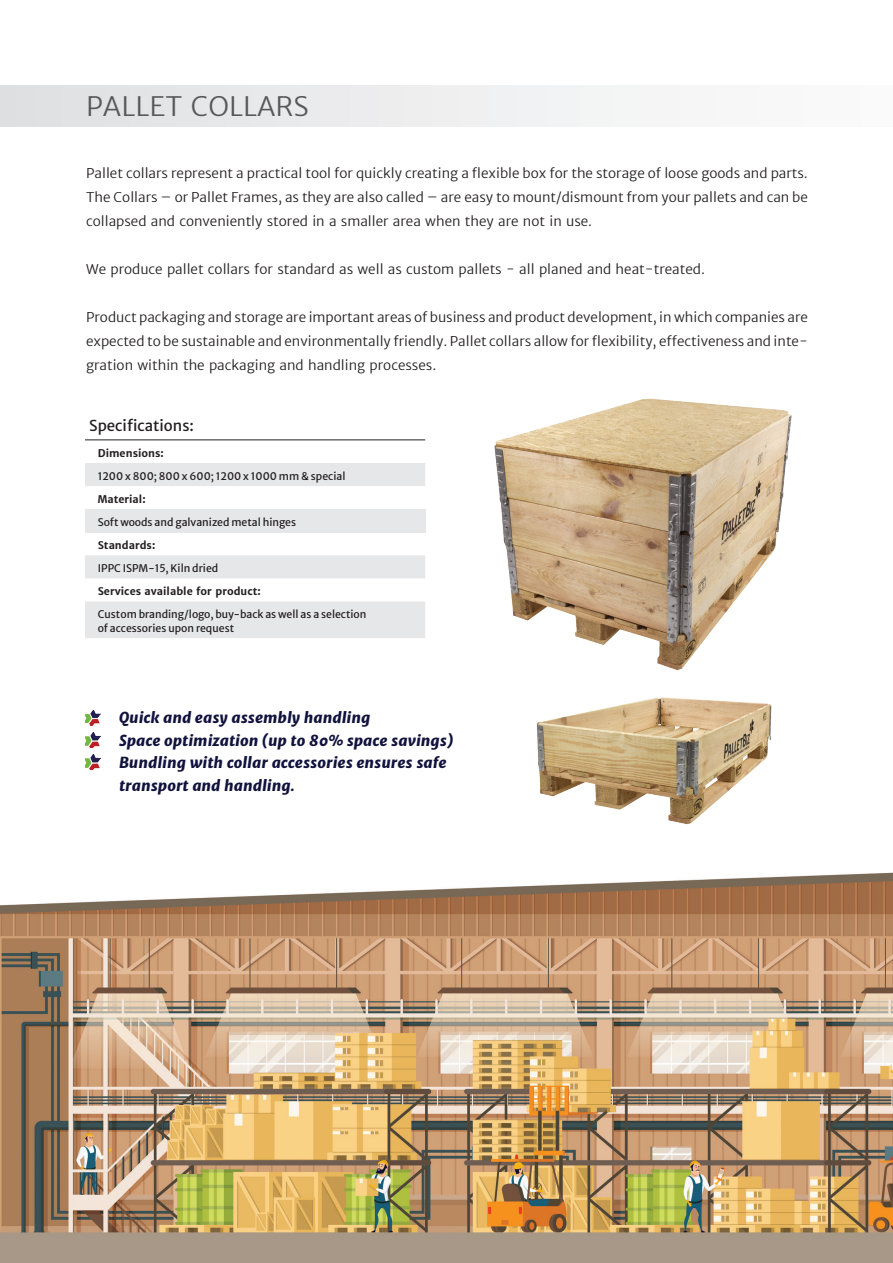
<style>
.page{position:relative;width:893px;height:1263px;background:#fff}
.page>*{position:absolute;margin:0;border:0;box-sizing:border-box;transform-origin:0 0}
.t1{font:300 27px "Merriweather Sans";color:#57585a}
.t2{font:italic 15px/22.5px "Merriweather Sans Extra Bld";color:#11123d}
.t3{font:15px "Merriweather Sans";color:#231f20}
.t4{font:300 13.5px/24px "Merriweather Sans";color:#231f20;text-align:justify}
.t5{font:10.5px/13.5px "Merriweather Sans";color:#231f20}
.t6{font:700 10.5px "Merriweather Sans";color:#231f20}
</style>
<div class="page">
<img style="left:0;top:872px;width:893px;height:391px">
<div style="left:0;top:85px;width:893px;height:41px;background:linear-gradient(to right,#dfe0e2,#fcfcfc)"></div>
<img style="left:494px;top:398px;width:298px;height:265px">
<svg style="left:85px;top:463px;width:340px;height:175px;fill:#e6e7e9"></svg>
<div style="left:85px;top:509px;width:340px;height:23px;background:#e6e7e9"></div>
<hr style="left:85px;top:439px;width:340px;height:1px;background:#231f20">
<img style="left:85px;top:710px;width:15px;height:15px">
<img style="left:85px;top:732px;width:15px;height:15px">
<img style="left:85px;top:754px;width:15px;height:16px">
<img style="left:536px;top:663px;width:236px;height:162px">
<h1 class="t1" style="left:86px;top:90px;width:224px">PALLET COLLARS</h1>
<p class="t4" style="left:86px;top:161px;width:723px">Pallet collars represent a practical tool for quickly creating a flexible box for the storage of loose goods and parts.<br>The Collars – or Pallet Frames, as they are also called – are easy to mount/dismount from your pallets and can be collapsed and conveniently stored in a smaller area when they are not in use.</p>
<p class="t4" style="left:86px;top:257px;width:620px">We produce pallet collars for standard as well as custom pallets - all planed and heat-treated.</p>
<p class="t4" style="left:86px;top:305px;width:723px">Product packaging and storage are important areas of business and product development, in which companies are expected to be sustainable and environmentally friendly. Pallet collars allow for flexibility, effectiveness and inte&shy;gration within the packaging and handling processes.</p>
<p class="t3" style="left:89px;top:413px;width:106px">Specifications:</p>
<p class="t6" style="left:98px;top:446px;width:67px">Dimensions:</p>
<p class="t5" style="left:98px;top:468px;width:249px">1200 x 800; 800 x 600; 1200 x 1000 mm &amp; special</p>
<p class="t6" style="left:98px;top:492px;width:49px">Material:</p>
<p class="t5" style="left:98px;top:514px;width:200px">Soft woods and galvanized metal hinges</p>
<p class="t6" style="left:98px;top:539px;width:59px">Standards:</p>
<p class="t5" style="left:98px;top:560px;width:122px">IPPC ISPM-15, Kiln dried</p>
<p class="t6" style="left:98px;top:585px;width:164px">Services available for product:</p>
<p class="t5" style="left:98px;top:606px;width:270px">Custom branding/logo, buy-back as well as a selection of accessories upon request</p>
<p class="t2" style="left:119px;top:706px;width:336px">Quick and easy assembly handling<br>Space optimization (up to 80% space savings)<br>Bundling with collar accessories ensures safe transport and handling.</p>
</div>
